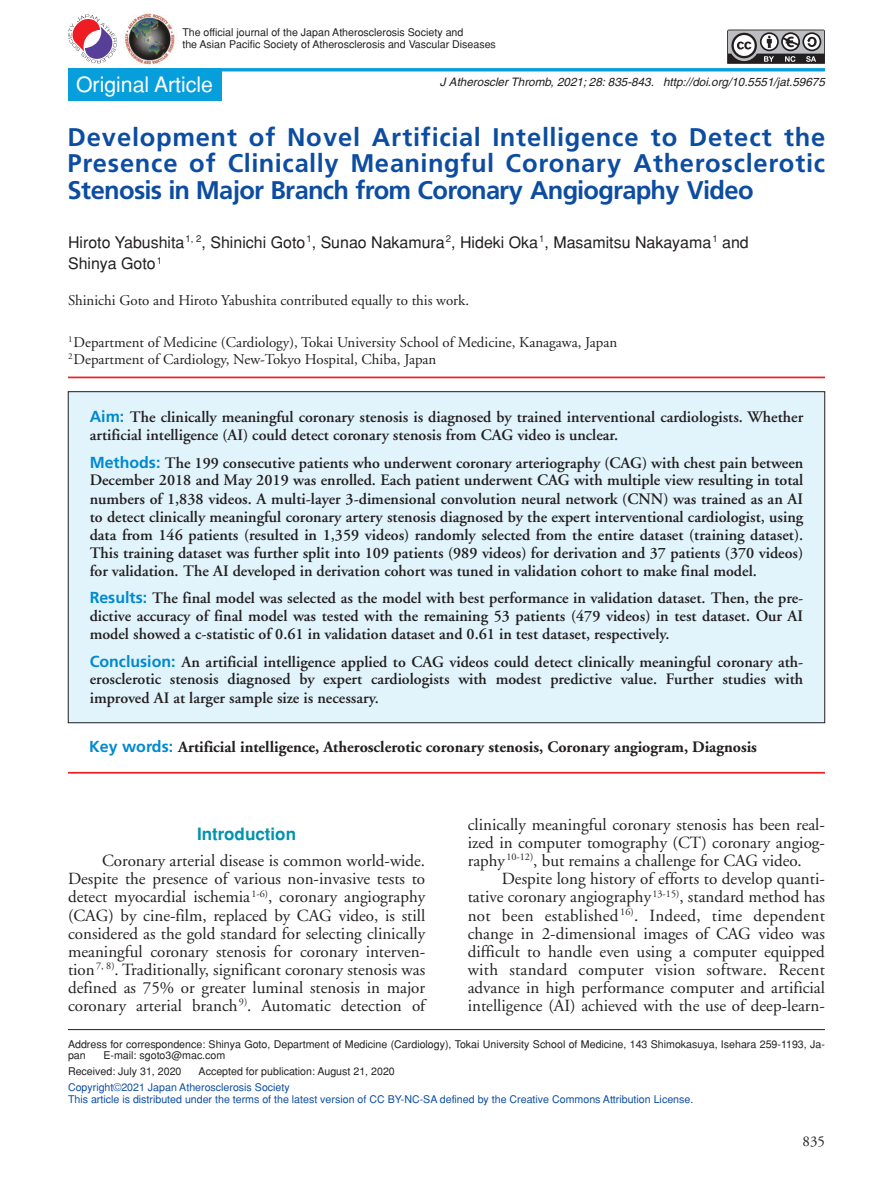
<style>
.page{position:relative;width:893px;height:1183px;background:#fff}
.page>*{position:absolute;margin:0;border:0;box-sizing:border-box;transform-origin:0 0}
.t1{font:700 25.5px/26.5px "Frutiger";letter-spacing:-.03em;color:#0d4da1;text-align:justify}
.t2{font:21.3px "Helvetica";color:#fff}
.t3{font:16.95px/18px "Adobe Garamond";color:#231f20;text-align:justify}
.t4{font:700 16.95px "Helvetica";color:#0093ad}
.t5{font:600 15.9px/18px "Adobe Garamond";color:#231f20;text-align:justify}
.t6{font:700 15.9px "Adobe Garamond";color:#231f20}
.t7{font:15.9px/21.3px "Helvetica";color:#231f20}
.t8{font:14.85px/17px "Adobe Garamond";color:#231f20}
.t9{font:italic 11.7px "Helvetica";color:#231f20}
.t10{font:10.65px/11.7px "Helvetica";color:#231f20}
.t11{font:10.65px/11.7px "Helvetica";color:#0d4da1}
.s1{font-family:"Frutiger";font-weight:700;color:#0089cf}
.s2{font-family:"Frutiger";color:#0089cf}
</style>
<div class="page">
<svg style="left:727px;top:30px;width:98px;height:34px"></svg>
<div style="left:68px;top:68px;width:153px;height:32px;background:#069edb"></div>
<hr style="left:68px;top:68px;width:757px;height:3px;background:#069edb">
<img style="left:124px;top:13px;width:51px;height:52px">
<svg style="left:68px;top:14px;width:49px;height:49px"></svg>
<div style="left:68px;top:391px;width:757px;height:331px;background:#e1f4fc"></div>
<hr style="left:68px;top:1029px;width:757px;height:1px;background:#231f20">
<hr style="left:68px;top:771px;width:757px;height:2px;background:#ee1d23">
<hr style="left:68px;top:376px;width:757px;height:2px;background:#ee1d23">
<p class="t10" style="left:182px;top:28px;width:315px">The official journal of the Japan Atherosclerosis Society and<br>the Asian Pacific Society of Atherosclerosis and Vascular Diseases</p>
<h2 class="t2" style="left:76px;top:77px;width:139px">Original Article</h2>
<p class="t9" style="left:440px;top:77px;width:387px">J Atheroscler Thromb, 2021; 28: 835-843. http://doi.org/10.5551/jat.59675</p>
<h1 class="t1" style="left:67px;top:125px;width:759px">Development of Novel Artificial Intelligence to Detect the Presence of Clinically Meaningful Coronary Atherosclerotic Stenosis in Major Branch from Coronary Angiography Video</h1>
<p class="t7" style="left:68px;top:233px;width:682px">Hiroto Yabushita<sup>1,</sup> <sup>2</sup>, Shinichi Goto<sup>1</sup>, Sunao Nakamura<sup>2</sup>, Hideki Oka<sup>1</sup>, Masamitsu Nakayama<sup>1</sup> and<br>Shinya Goto<sup>1</sup></p>
<p class="t8" style="left:68px;top:293px;width:403px">Shinichi Goto and Hiroto Yabushita contributed equally to this work.</p>
<p class="t8" style="left:68px;top:335px;width:551px"><sup>1</sup>Department of Medicine (Cardiology), Tokai University School of Medicine, Kanagawa, Japan<br><sup>2</sup>Department of Cardiology, New-Tokyo Hospital, Chiba, Japan</p>
<p class="t5" style="left:90px;top:410px;width:715px"><span class="s1">Aim:</span> The clinically meaningful coronary stenosis is diagnosed by trained interventional cardiologists. Whether artificial intelligence (AI) could detect coronary stenosis from CAG video is unclear.</p>
<p class="t5" style="left:90px;top:455px;width:715px"><span class="s1">Methods:</span> The 199 consecutive patients who underwent coronary arteriography (CAG) with chest pain between December 2018 and May 2019 was enrolled. Each patient underwent CAG with multiple view resulting in total numbers of 1,838 videos. A multi-layer 3-dimensional convolution neural network (CNN) was trained as an AI to detect clinically meaningful coronary artery stenosis diagnosed by the expert interventional cardiologist, using data from 146 patients (resulted in 1,359 videos) randomly selected from the entire dataset (training dataset).<br>This training dataset was further split into 109 patients (989 videos) for derivation and 37 patients (370 videos) for validation. The AI developed in derivation cohort was tuned in validation cohort to make final model.</p>
<p class="t5" style="left:90px;top:590px;width:715px"><span class="s1">Results:</span> The final model was selected as the model with best performance in validation dataset. Then, the pre&shy;dictive accuracy of final model was tested with the remaining 53 patients (479 videos) in test dataset. Our AI model showed a c-statistic of 0.61 in validation dataset and 0.61 in test dataset, respectively.</p>
<p class="t5" style="left:90px;top:654px;width:715px"><span class="s1">Conclusion:</span> An artificial intelligence applied to CAG videos could detect clinically meaningful coronary ath&shy;erosclerotic stenosis diagnosed by expert cardiologists with modest predictive value. Further studies with improved AI at larger sample size is necessary.</p>
<p class="t6" style="left:89px;top:740px;width:669px"><span class="s2">Key words:</span> Artificial intelligence, Atherosclerotic coronary stenosis, Coronary angiogram, Diagnosis</p>
<p class="t4" style="left:197px;top:827px;width:100px">Introduction</p>
<p class="t3" style="left:68px;top:853px;width:359px;text-indent:34px">Coronary arterial disease is common world-wide.<br>Despite the presence of various non-invasive tests to detect myocardial ischemia<sup>1-6)</sup>, coronary angiography (CAG) by cine-film, replaced by CAG video, is still considered as the gold standard for selecting clinically meaningful coronary stenosis for coronary interven&shy;tion<sup>7,</sup> <sup>8)</sup>. Traditionally, significant coronary stenosis was defined as 75% or greater luminal stenosis in major coronary arterial branch<sup>9)</sup>. Automatic detection of</p>
<p class="t3" style="left:468px;top:817px;width:359px">clinically meaningful coronary stenosis has been real&shy;ized in computer tomography (CT) coronary angiog&shy;raphy<sup>10-12)</sup>, but remains a challenge for CAG video.</p>
<p class="t3" style="left:468px;top:871px;width:359px;text-indent:34px">Despite long history of efforts to develop quanti&shy;tative coronary angiography<sup>13-15)</sup>, standard method has not been established<sup>16)</sup>. Indeed, time dependent change in 2-dimensional images of CAG video was difficult to handle even using a computer equipped with standard computer vision software. Recent advance in high performance computer and artificial intelligence (AI) achieved with the use of deep-learn-</p>
<p class="t10" style="left:68px;top:1038px;width:758px">Address for correspondence: Shinya Goto, Department of Medicine (Cardiology), Tokai University School of Medicine, 143 Shimokasuya, Isehara 259-1193, Ja&shy;pan</p>
<p class="t10" style="left:68px;top:1048px;width:159px;line-height:15.9px;text-indent:35px">E-mail: sgoto3@mac.com<br>Received: July 31, 2020</p>
<p class="t10" style="left:199px;top:1066px;width:198px">Accepted for publication: August 21, 2020</p>
<p class="t11" style="left:68px;top:1082px;width:627px">Copyright©2021 Japan Atherosclerosis Society<br>This article is distributed under the terms of the latest version of CC BY-NC-SA defined by the Creative Commons Attribution License.</p>
<p class="t8" style="left:803px;top:1134px;width:24px">835</p>
</div>
